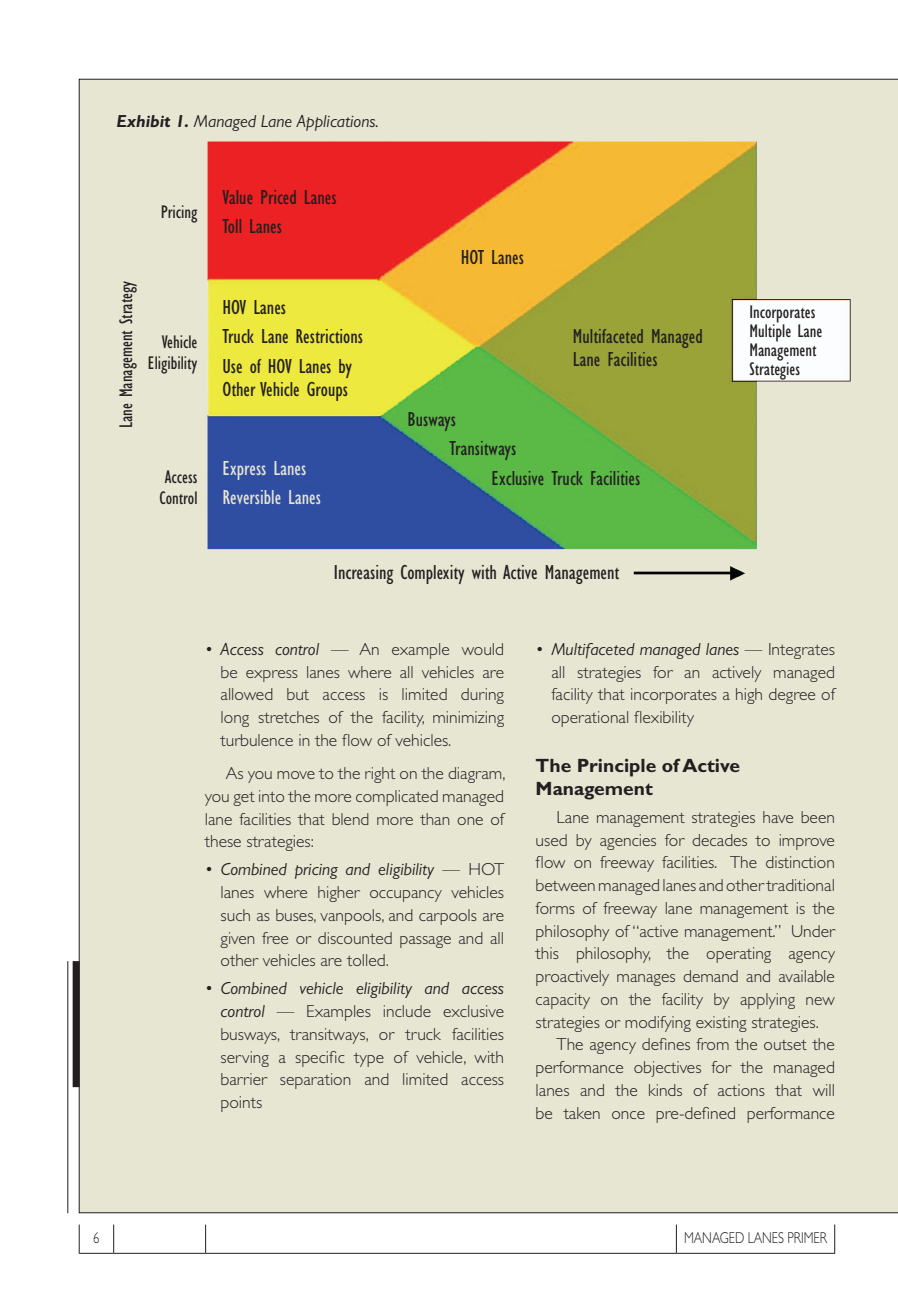
<style>
.page{position:relative;width:898px;height:1292px;background:#fff}
.page>*{position:absolute;margin:0;border:0;box-sizing:border-box;transform-origin:0 0}
.t1{font:condensed 21px/29.4px "Gill Sans";color:#231f20}
.t2{font:condensed 21px/29.4px "Gill Sans";color:#e7e6d3}
.t3{font:700 19.25px/22.8px "Gill Sans";color:#231f20}
.t4{font:condensed 18.9px/18.9px "Gill Sans";color:#231f20}
.t5{font:300 17.5px/22.8px "Gill Sans";color:#231f20;text-align:justify}
.t6{font:italic 17.5px "Gill Sans";color:#231f20}
.t7{font:300 15.75px "Gill Sans";color:#231f20;scale:.8 1}
.s1{font-weight:700}
.s2{font-weight:400;font-style:italic}
</style>
<div class="page">
<div style="left:79px;top:79px;width:818px;height:1134px;background:#e7e6d3"></div>
<div style="left:73px;top:961px;width:7px;height:126px;background:#231f20"></div>
<hr style="left:67px;top:961px;width:1px;height:252px;background:#231f20">
<svg style="left:79px;top:1224px;width:1px;height:28px"></svg>
<svg style="left:113px;top:1224px;width:1px;height:28px"></svg>
<svg style="left:205px;top:1224px;width:1px;height:28px"></svg>
<svg style="left:676px;top:1224px;width:1px;height:28px"></svg>
<svg style="left:834px;top:1224px;width:1px;height:28px"></svg>
<hr style="left:79px;top:1252px;width:35px;height:1px;background:#231f20">
<hr style="left:114px;top:1252px;width:92px;height:1px;background:#231f20">
<hr style="left:206px;top:1252px;width:470px;height:1px;background:#231f20">
<hr style="left:676px;top:1252px;width:159px;height:1px;background:#231f20">
<svg style="left:897px;top:79px;width:1px;height:1134px"></svg>
<img style="left:114px;top:137px;width:738px;height:467px">
<p class="t6" style="left:116px;top:111px;width:264px"><span class="s1">Exhibit 1.</span> Managed Lane Applications.</p>
<p class="t4" style="left:161px;top:203px;width:38px">Pricing</p>
<p class="t4" style="left:117px;top:428px;width:148px;rotate:-90deg">Lane Management Strategy</p>
<p class="t4" style="left:148px;top:331px;width:51px;line-height:21px;text-align:right">Vehicle<br>Eligibility</p>
<p class="t4" style="left:159px;top:467px;width:40px;line-height:21px">Access<br>Control</p>
<p class="t1" style="left:222px;top:182px;width:116px">Value Priced Lanes<br>Toll Lanes</p>
<p class="t1" style="left:222px;top:293px;width:142px">HOV Lanes<br>Truck Lane Restrictions<br>Use of HOV Lanes by</p>
<p class="t1" style="left:222px;top:374px;width:127px">Other Vehicle Groups</p>
<p class="t2" style="left:222px;top:454px;width:100px">Express Lanes<br>Reversible Lanes</p>
<p class="t1" style="left:461px;top:243px;width:65px">HOT Lanes</p>
<p class="t1" style="left:573px;top:325px;width:132px;line-height:23.1px">Multifaceted Managed<br>Lane Facilities</p>
<p class="t1" style="left:408px;top:405px;width:50px">Busways</p>
<p class="t1" style="left:449px;top:434px;width:68px">Transitways</p>
<p class="t1" style="left:491px;top:463px;width:150px">Exclusive Truck Facilities</p>
<p class="t4" style="left:749px;top:303px;width:74px">Incorporates<br>Multiple Lane<br>Management<br>Strategies</p>
<p class="t1" style="left:334px;top:558px;width:287px">Increasing Complexity with Active Management</p>
<p class="t5" style="left:220px;top:638px;width:285px;text-indent:-16px">• <span class="s2">Access control</span> — An example would be express lanes where all vehicles are allowed but access is limited during long stretches of the facility, minimizing turbulence in the flow of vehicles.</p>
<p class="t5" style="left:205px;top:762px;width:302px;text-indent:21px">As you move to the right on the diagram, you get into the more complicated managed lane facilities that blend more than one of these strategies:</p>
<p class="t5" style="left:220px;top:858px;width:285px;text-indent:-16px">• <span class="s2">Combined pricing and eligibility</span> — HOT lanes where higher occupancy vehicles such as buses, vanpools, and carpools are given free or discounted passage and all other vehicles are tolled.</p>
<p class="t5" style="left:220px;top:977px;width:285px;text-indent:-16px">• <span class="s2">Combined vehicle eligibility and access control</span> — Examples include exclusive busways, transitways, or truck facilities serving a specific type of vehicle, with barrier separation and limited access points</p>
<p class="t5" style="left:551px;top:638px;width:285px;text-indent:-16px">• <span class="s2">Multifaceted managed lanes</span> — Integrates all strategies for an actively managed facility that incorporates a high degree of operational flexibility</p>
<p class="t3" style="left:536px;top:754px;width:206px">The Principle of Active<br>Management</p>
<p class="t5" style="left:556px;top:806px;width:280px">Lane management strategies have been</p>
<p class="t5" style="left:536px;top:828px;width:301px">used by agencies for decades to improve</p>
<p class="t5" style="left:536px;top:851px;width:301px">flow on freeway facilities. The distinction</p>
<p class="t5" style="left:536px;top:874px;width:301px">between managed lanes and other traditional</p>
<p class="t5" style="left:536px;top:897px;width:301px">forms of freeway lane management is the</p>
<p class="t5" style="left:536px;top:919px;width:301px">philosophy of “active management.” Under</p>
<p class="t5" style="left:536px;top:942px;width:301px">this philosophy, the operating agency</p>
<p class="t5" style="left:536px;top:965px;width:301px">proactively manages demand and available</p>
<p class="t5" style="left:536px;top:988px;width:301px">capacity on the facility by applying new</p>
<p class="t5" style="left:536px;top:1010px;width:285px">strategies or modifying existing strategies.</p>
<p class="t5" style="left:556px;top:1033px;width:280px">The agency defines from the outset the</p>
<p class="t5" style="left:536px;top:1056px;width:301px">performance objectives for the managed</p>
<p class="t5" style="left:536px;top:1079px;width:301px">lanes and the kinds of actions that will</p>
<p class="t5" style="left:536px;top:1101px;width:301px">be taken once pre-defined performance</p>
<p class="t7" style="left:93px;top:1229px;width:9px">6</p>
<p class="t7" style="left:684px;top:1229px;width:180px">MANAGED LANES PRIMER</p>
</div>
